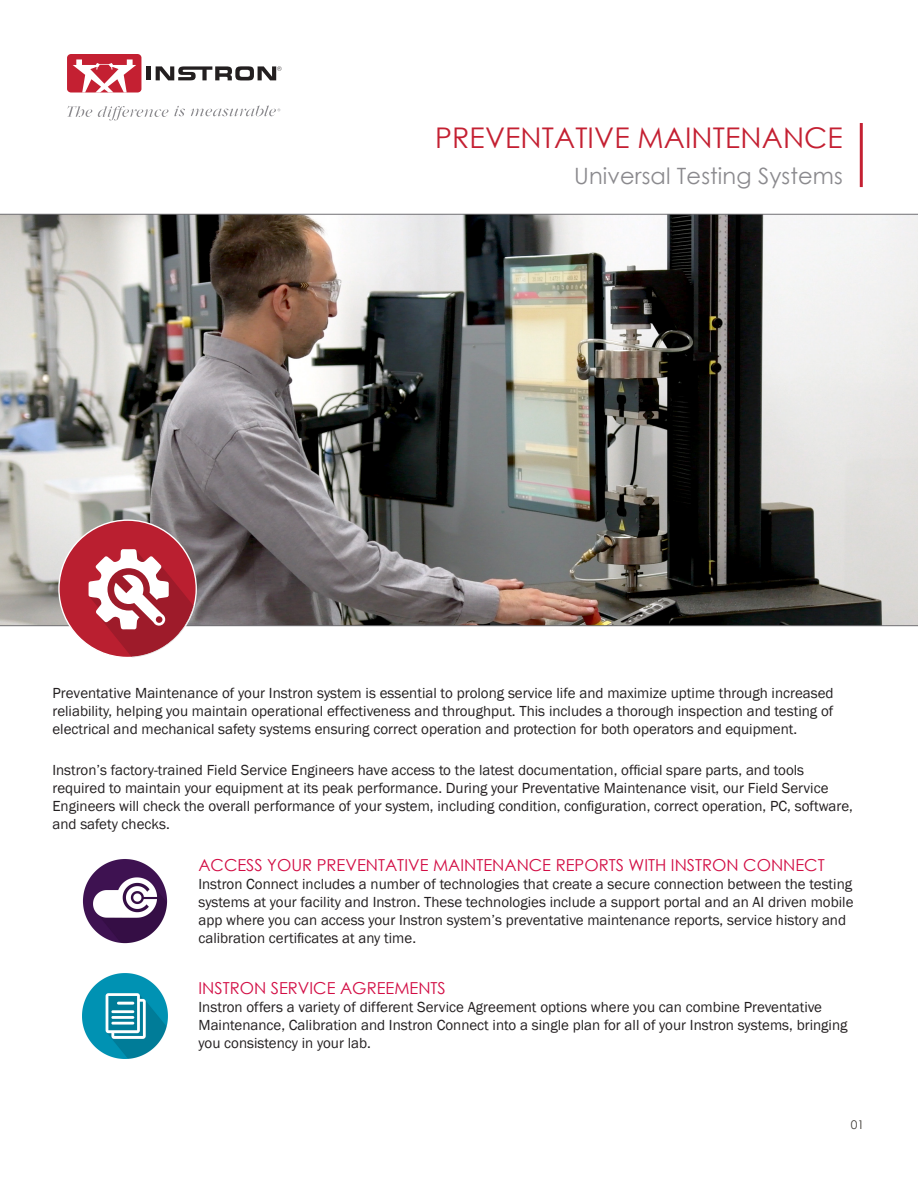
<style>
.page{position:relative;width:918px;height:1188px;background:#fff}
.page>*{position:absolute;margin:0;border:0;box-sizing:border-box;transform-origin:0 0}
.t1{font:28.5px "Century Gothic";letter-spacing:.005em;color:#c42032}
.t2{font:22.5px "Century Gothic";letter-spacing:.005em;color:#8b8a8e}
.t3{font:16.5px "Century Gothic";color:#d20d44}
.t4{font:15px/18px "Franklin Gothic";color:#231f20}
.t5{font:12px "Century Gothic";color:#3d3934}
.s1{font-style:inherit}
</style>
<div class="page">
<div style="left:67px;top:54px;width:74px;height:39px;background:#c42032;border-radius:4px"></div>
<svg style="left:73px;top:59px;width:63px;height:34px"></svg>
<hr style="left:147px;top:66px;width:4px;height:14px;background:#231f20">
<svg style="left:156px;top:66px;width:125px;height:14px"></svg>
<svg style="left:67px;top:105px;width:213px;height:16px"></svg>
<hr style="left:860px;top:123px;width:3px;height:64px;background:#c42032">
<img style="left:0;top:214px;width:918px;height:412px">
<svg style="left:58px;top:519px;width:139px;height:139px"></svg>
<img style="left:83px;top:973px;width:85px;height:85px">
<img style="left:83px;top:859px;width:85px;height:85px">
<p class="t1" style="left:435px;top:118px;width:409px">PREVENTATIVE MAINTENANCE</p>
<p class="t2" style="left:574px;top:160px;width:270px">Universal Testing Systems</p>
<p class="t4" style="left:52px;top:685px;width:783px;text-align:justify"><span class="s1">P</span>reventative Maintenance of your Instron system is essential to prolong service life and maximize uptime through increased reliability, helping you maintain operational effectiveness and throughput. This includes a thorough inspection and testing of electrical and mechanical safety systems ensuring correct operation and protection for both operators and equipment.</p>
<p class="t4" style="left:52px;top:761px;width:802px">Instron’s factory-trained Field Service Engineers have access to the latest documentation, official spare parts, and tools required to maintain your equipment at its peak performance. During your Preventative Maintenance visit, our Field Service Engineers will check the overall performance of your system, including condition, configuration, correct operation, PC, software, and safety checks.</p>
<p class="t3" style="left:198px;top:854px;width:628px">ACCESS YOUR PREVENTATIVE MAINTENANCE REPORTS WITH INSTRON CONNECT</p>
<p class="t4" style="left:198px;top:876px;width:657px">Instron Connect includes a number of technologies that create a secure connection between the testing systems at your facility and Instron. These technologies include a support portal and an AI driven mobile app where you can access your Instron system’s preventative maintenance reports, service history and calibration certificates at any time.</p>
<p class="t3" style="left:199px;top:977px;width:249px">INSTRON SERVICE AGREEMENTS</p>
<p class="t4" style="left:199px;top:999px;width:650px">Instron offers a variety of different Service Agreement options where you can combine Preventative<br>Maintenance, Calibration and Instron Connect into a single plan for all of your Instron systems, bringing you consistency in your lab.</p>
<p class="t5" style="left:851px;top:1116px;width:15px">01</p>
</div>
